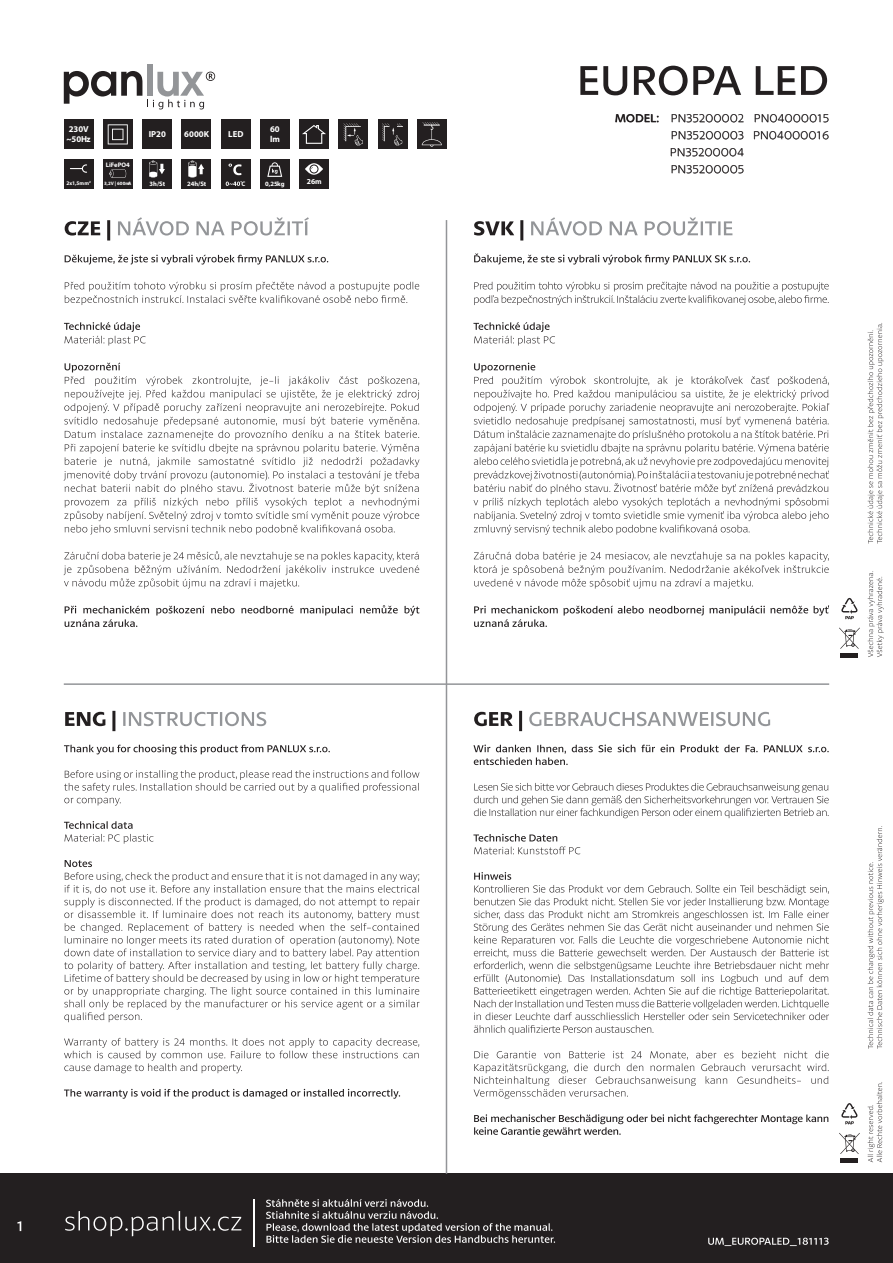
<style>
.page{position:relative;width:893px;height:1263px;background:#fff}
.page>*{position:absolute;margin:0;border:0;box-sizing:border-box;transform-origin:0 0}
.t1{font:300 12px/17px "Petala Pro";color:#231f20}
.t2{font:700 8.7px/10.5px "Myriad Pro";color:#fff}
.t3{font:700 7.65px "Myriad Pro";color:#fff}
.t4{font:700 6.6px "Myriad Pro";color:#fff}
.t5{font:700 5.4px "Myriad Pro";color:#fff}
.t6{font:700 4.95px "Myriad Pro";color:#fff}
.t7{font:700 3.15px "Myriad Pro";color:#fff}
.s1{font-weight:400}
</style>
<div class="page">
<div style="left:0;top:1174px;width:893px;height:89px;background:#231f20"></div>
<svg style="left:580px;top:66px;width:247px;height:29px"></svg>
<svg style="left:672px;top:165px;width:71px;height:9px"></svg>
<svg style="left:671px;top:148px;width:73px;height:9px"></svg>
<svg style="left:754px;top:131px;width:74px;height:9px"></svg>
<svg style="left:672px;top:131px;width:71px;height:9px"></svg>
<svg style="left:755px;top:114px;width:73px;height:9px"></svg>
<svg style="left:672px;top:114px;width:72px;height:9px"></svg>
<svg style="left:615px;top:114px;width:43px;height:8px"></svg>
<hr style="left:64px;top:683px;width:765px;height:2px;background:#939598">
<hr style="left:446px;top:220px;width:1px;height:954px;background:#939598">
<svg style="left:65px;top:605px;width:354px;height:22px"></svg>
<svg style="left:64px;top:551px;width:355px;height:38px"></svg>
<svg style="left:64px;top:362px;width:355px;height:173px"></svg>
<svg style="left:64px;top:322px;width:82px;height:24px"></svg>
<svg style="left:65px;top:282px;width:354px;height:23px"></svg>
<svg style="left:65px;top:254px;width:263px;height:10px"></svg>
<svg style="left:118px;top:217px;width:191px;height:19px"></svg>
<svg style="left:65px;top:220px;width:45px;height:20px"></svg>
<svg style="left:64px;top:1089px;width:336px;height:10px"></svg>
<svg style="left:64px;top:1038px;width:355px;height:35px"></svg>
<svg style="left:64px;top:860px;width:356px;height:162px"></svg>
<svg style="left:64px;top:821px;width:89px;height:23px"></svg>
<svg style="left:64px;top:770px;width:355px;height:35px"></svg>
<svg style="left:64px;top:744px;width:266px;height:10px"></svg>
<svg style="left:123px;top:712px;width:143px;height:14px"></svg>
<svg style="left:65px;top:711px;width:50px;height:20px"></svg>
<svg style="left:474px;top:1114px;width:354px;height:23px"></svg>
<svg style="left:474px;top:1051px;width:355px;height:48px"></svg>
<svg style="left:474px;top:872px;width:355px;height:163px"></svg>
<svg style="left:474px;top:847px;width:106px;height:7px"></svg>
<svg style="left:473px;top:834px;width:84px;height:7px"></svg>
<svg style="left:474px;top:783px;width:355px;height:35px"></svg>
<svg style="left:473px;top:744px;width:356px;height:21px"></svg>
<svg style="left:529px;top:712px;width:241px;height:14px"></svg>
<svg style="left:474px;top:711px;width:48px;height:20px"></svg>
<svg style="left:474px;top:605px;width:355px;height:22px"></svg>
<svg style="left:474px;top:552px;width:355px;height:37px"></svg>
<svg style="left:473px;top:363px;width:356px;height:172px"></svg>
<svg style="left:473px;top:322px;width:82px;height:24px"></svg>
<svg style="left:474px;top:282px;width:355px;height:23px"></svg>
<svg style="left:474px;top:253px;width:276px;height:11px"></svg>
<svg style="left:531px;top:217px;width:201px;height:19px"></svg>
<svg style="left:474px;top:220px;width:49px;height:20px"></svg>
<svg style="left:841px;top:1103px;width:17px;height:21px"></svg>
<svg style="left:839px;top:1133px;width:21px;height:21px"></svg>
<hr style="left:841px;top:1158px;width:17px;height:4px;background:#231f20">
<svg style="left:841px;top:598px;width:17px;height:21px"></svg>
<svg style="left:839px;top:628px;width:21px;height:21px"></svg>
<hr style="left:841px;top:653px;width:17px;height:4px;background:#231f20">
<svg style="left:868px;top:323px;width:16px;height:221px"></svg>
<svg style="left:868px;top:826px;width:16px;height:223px"></svg>
<svg style="left:868px;top:571px;width:16px;height:86px"></svg>
<svg style="left:868px;top:1082px;width:14px;height:80px"></svg>
<svg style="left:65px;top:1211px;width:176px;height:25px"></svg>
<svg style="left:708px;top:1237px;width:121px;height:9px"></svg>
<svg style="left:266px;top:1199px;width:289px;height:44px"></svg>
<hr style="left:253px;top:1199px;width:2px;height:47px;background:#fff">
<div style="left:147px;top:64px;width:6px;height:32px;background:#939598"></div>
<svg style="left:64px;top:71px;width:151px;height:38px"></svg>
<svg style="left:17px;top:1221px;width:4px;height:10px"></svg>
<div style="left:378px;top:120px;width:29px;height:29px;background:#231f20"></div>
<svg style="left:382px;top:123px;width:21px;height:22px"></svg>
<div style="left:299px;top:159px;width:30px;height:29px;background:#231f20"></div>
<svg style="left:305px;top:163px;width:18px;height:12px"></svg>
<svg style="left:309px;top:164px;width:10px;height:9px"></svg>
<div style="left:339px;top:120px;width:29px;height:29px;background:#231f20"></div>
<svg style="left:343px;top:123px;width:20px;height:22px"></svg>
<div style="left:64px;top:120px;width:29px;height:29px;background:#231f20"></div>
<div style="left:142px;top:120px;width:30px;height:29px;background:#231f20"></div>
<div style="left:221px;top:120px;width:29px;height:29px;background:#231f20"></div>
<div style="left:182px;top:120px;width:29px;height:29px;background:#231f20"></div>
<div style="left:260px;top:120px;width:29px;height:29px;background:#231f20"></div>
<div style="left:299px;top:120px;width:30px;height:29px;background:#231f20"></div>
<svg style="left:302px;top:125px;width:24px;height:19px"></svg>
<div style="left:221px;top:159px;width:29px;height:29px;background:#231f20"></div>
<svg style="left:228px;top:164px;width:14px;height:11px"></svg>
<svg style="left:226px;top:181px;width:16px;height:5px"></svg>
<div style="left:417px;top:120px;width:29px;height:29px;background:#231f20"></div>
<svg style="left:422px;top:122px;width:20px;height:25px"></svg>
<div style="left:103px;top:120px;width:29px;height:29px;background:#231f20"></div>
<svg style="left:108px;top:124px;width:20px;height:20px"></svg>
<div style="left:64px;top:159px;width:29px;height:29px;background:#231f20"></div>
<svg style="left:70px;top:164px;width:17px;height:9px"></svg>
<div style="left:103px;top:159px;width:29px;height:29px;background:#231f20"></div>
<svg style="left:109px;top:170px;width:17px;height:8px"></svg>
<div style="left:142px;top:159px;width:30px;height:29px;background:#231f20"></div>
<svg style="left:149px;top:161px;width:16px;height:16px"></svg>
<div style="left:182px;top:159px;width:29px;height:29px;background:#231f20"></div>
<svg style="left:188px;top:161px;width:16px;height:16px"></svg>
<div style="left:260px;top:159px;width:29px;height:29px;background:#231f20"></div>
<svg style="left:267px;top:162px;width:15px;height:15px"></svg>
<p class="t2" style="left:66px;top:123px;width:26px">230V ~50Hz</p>
<p class="t2" style="left:149px;top:128px;width:19px">IP20</p>
<p class="t2" style="left:184px;top:128px;width:26px">6000K</p>
<p class="t2" style="left:228px;top:128px;width:17px">LED</p>
<p class="t2" style="left:270px;top:123px;width:11px">60 lm</p>
<p class="t5" style="left:66px;top:179px;width:24px">2x1,5mm</p>
<p class="t4" style="left:241px;top:179px;width:5px">C</p>
<p class="t4" style="left:106px;top:160px;width:26px">LiFePO4</p>
<p class="t7" style="left:89px;top:180px;width:3px">2</p>
<p class="t6" style="left:104px;top:180px;width:29px">3,2V | 600mA</p>
<p class="t4" style="left:150px;top:179px;width:17px">3h/St</p>
<p class="t4" style="left:187px;top:179px;width:21px">24h/St</p>
<p class="t4" style="left:265px;top:179px;width:21px">0,25kg</p>
<p class="t3" style="left:307px;top:176px;width:16px">26m</p>
<p class="t1" style="left:670px;top:110px;width:161px;text-indent:-55px"><span class="s1">MODEL:</span> PN35200002 PN04000015<br>PN35200003 PN04000016<br>PN35200004<br>PN35200005</p>
</div>
